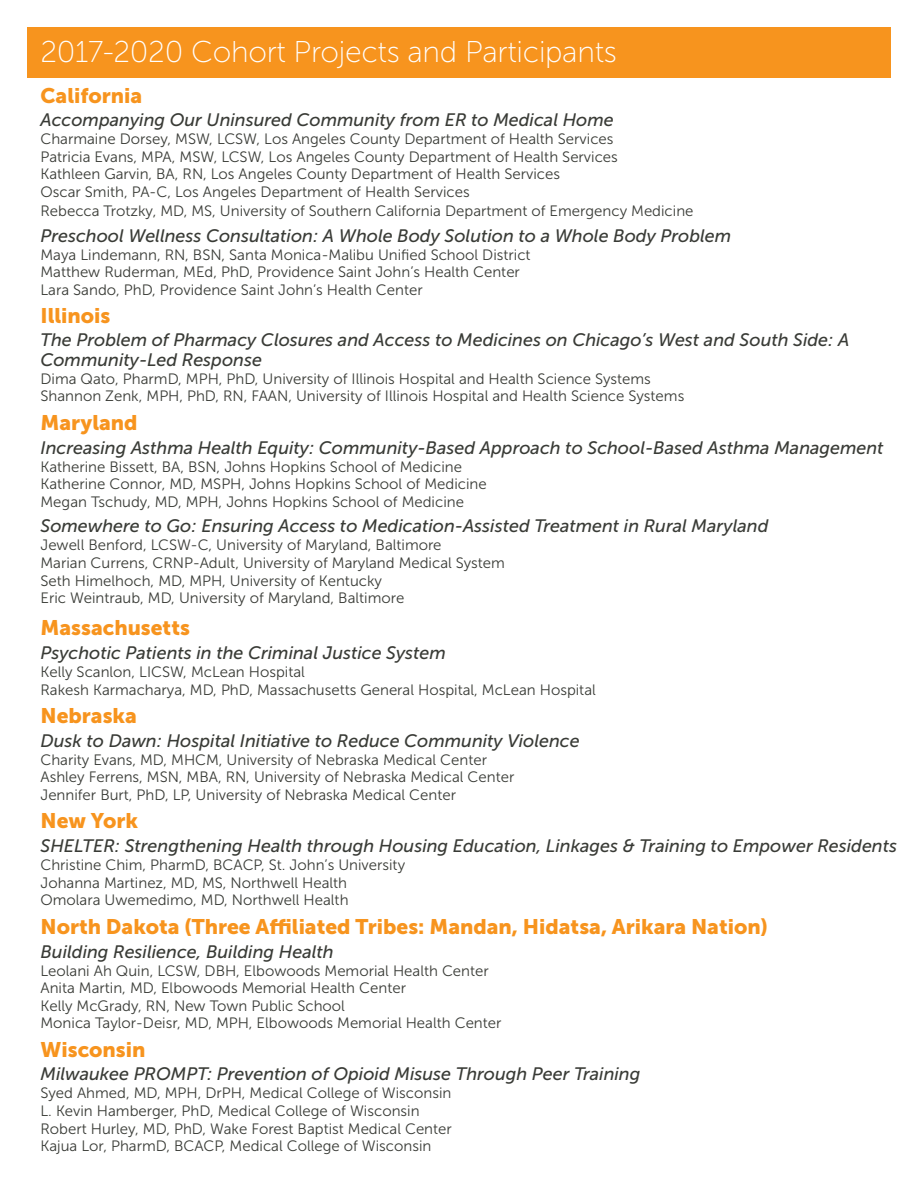
<style>
.page{position:relative;width:918px;height:1188px;background:#fff}
.page>*{position:absolute;margin:0;border:0;box-sizing:border-box;transform-origin:0 0}
.t1{font:30px "Museo Sans 100";letter-spacing:-.01em;color:#fff}
.t2{font:21px "Museo Sans 900";color:#f7941e}
.t3{font:italic 18px/19.5px "Museo Sans 500";color:#393b36}
.t4{font:15px/17.5px "Museo Sans 300";color:#393b36}
</style>
<div class="page">
<div style="left:27px;top:27px;width:864px;height:51px;background:#f7941e"></div>
<h1 class="t1" style="left:40px;top:35px;width:578px">2017-2020 Cohort Projects and Participants</h1>
<h2 class="t2" style="left:40px;top:84px;width:103px">California</h2>
<p class="t3" style="left:40px;top:110px;width:575px">Accompanying Our Uninsured Community from ER to Medical Home</p>
<p class="t4" style="left:40px;top:130px;width:579px">Charmaine Dorsey, MSW, LCSW, Los Angeles County Department of Health Services Patricia Evans, MPA, MSW, LCSW, Los Angeles County Department of Health Services Kathleen Garvin, BA, RN, Los Angeles County Department of Health Services<br>Oscar Smith, PA-C, Los Angeles Department of Health Services</p>
<p class="t4" style="left:40px;top:202px;width:655px">Rebecca Trotzky, MD, MS, University of Southern California Department of Emergency Medicine</p>
<p class="t3" style="left:40px;top:226px;width:692px">Preschool Wellness Consultation: A Whole Body Solution to a Whole Body Problem</p>
<p class="t4" style="left:40px;top:246px;width:492px">Maya Lindemann, RN, BSN, Santa Monica-Malibu Unified School District<br>Matthew Ruderman, MEd, PhD, Providence Saint John’s Health Center<br>Lara Sando, PhD, Providence Saint John’s Health Center</p>
<h2 class="t2" style="left:40px;top:304px;width:72px">Illinois</h2>
<p class="t3" style="left:40px;top:330px;width:810px">The Problem of Pharmacy Closures and Access to Medicines on Chicago’s West and South Side: A<br>Community-Led Response</p>
<p class="t4" style="left:40px;top:370px;width:645px">Dima Qato, PharmD, MPH, PhD, University of Illinois Hospital and Health Science Systems<br>Shannon Zenk, MPH, PhD, RN, FAAN, University of Illinois Hospital and Health Science Systems</p>
<h2 class="t2" style="left:40px;top:411px;width:99px">Maryland</h2>
<p class="t3" style="left:40px;top:438px;width:845px">Increasing Asthma Health Equity: Community-Based Approach to School-Based Asthma Management</p>
<p class="t4" style="left:40px;top:458px;width:448px">Katherine Bissett, BA, BSN, Johns Hopkins School of Medicine<br>Katherine Connor, MD, MSPH, Johns Hopkins School of Medicine<br>Megan Tschudy, MD, MPH, Johns Hopkins School of Medicine</p>
<p class="t3" style="left:40px;top:517px;width:730px">Somewhere to Go: Ensuring Access to Medication-Assisted Treatment in Rural Maryland</p>
<p class="t4" style="left:40px;top:537px;width:466px">Jewell Benford, LCSW-C, University of Maryland, Baltimore<br>Marian Currens, CRNP-Adult, University of Maryland Medical System Seth Himelhoch, MD, MPH, University of Kentucky<br>Eric Weintraub, MD, University of Maryland, Baltimore</p>
<h2 class="t2" style="left:40px;top:616px;width:151px">Massachusetts</h2>
<p class="t3" style="left:40px;top:643px;width:407px">Psychotic Patients in the Criminal Justice System</p>
<p class="t4" style="left:40px;top:663px;width:557px">Kelly Scanlon, LICSW, McLean Hospital<br>Rakesh Karmacharya, MD, PhD, Massachusetts General Hospital, McLean Hospital</p>
<h2 class="t2" style="left:40px;top:704px;width:98px">Nebraska</h2>
<p class="t3" style="left:40px;top:731px;width:541px">Dusk to Dawn: Hospital Initiative to Reduce Community Violence</p>
<p class="t4" style="left:40px;top:751px;width:475px">Charity Evans, MD, MHCM, University of Nebraska Medical Center<br>Ashley Ferrens, MSN, MBA, RN, University of Nebraska Medical Center<br>Jennifer Burt, PhD, LP, University of Nebraska Medical Center</p>
<h2 class="t2" style="left:40px;top:809px;width:99px">New York</h2>
<p class="t3" style="left:40px;top:836px;width:858px">SHELTER: Strengthening Health through Housing Education, Linkages &amp; Training to Empower Residents</p>
<p class="t4" style="left:40px;top:856px;width:366px">Christine Chim, PharmD, BCACP, St. John’s University<br>Johanna Martinez, MD, MS, Northwell Health<br>Omolara Uwemedimo, MD, Northwell Health</p>
<h2 class="t2" style="left:40px;top:914px;width:729px">North Dakota (Three Affiliated Tribes: Mandan, Hidatsa, Arikara Nation)</h2>
<p class="t3" style="left:40px;top:942px;width:295px">Building Resilience, Building Health</p>
<p class="t4" style="left:40px;top:962px;width:463px">Leolani Ah Quin, LCSW, DBH, Elbowoods Memorial Health Center Anita Martin, MD, Elbowoods Memorial Health Center<br>Kelly McGrady, RN, New Town Public School<br>Monica Taylor-Deisr, MD, MPH, Elbowoods Memorial Health Center</p>
<h2 class="t2" style="left:40px;top:1037px;width:107px">Wisconsin</h2>
<p class="t3" style="left:40px;top:1065px;width:601px">Milwaukee PROMPT: Prevention of Opioid Misuse Through Peer Training</p>
<p class="t4" style="left:40px;top:1085px;width:413px">Syed Ahmed, MD, MPH, DrPH, Medical College of Wisconsin L. Kevin Hamberger, PhD, Medical College of Wisconsin Robert Hurley, MD, PhD, Wake Forest Baptist Medical Center Kajua Lor, PharmD, BCACP, Medical College of Wisconsin</p>
</div>
